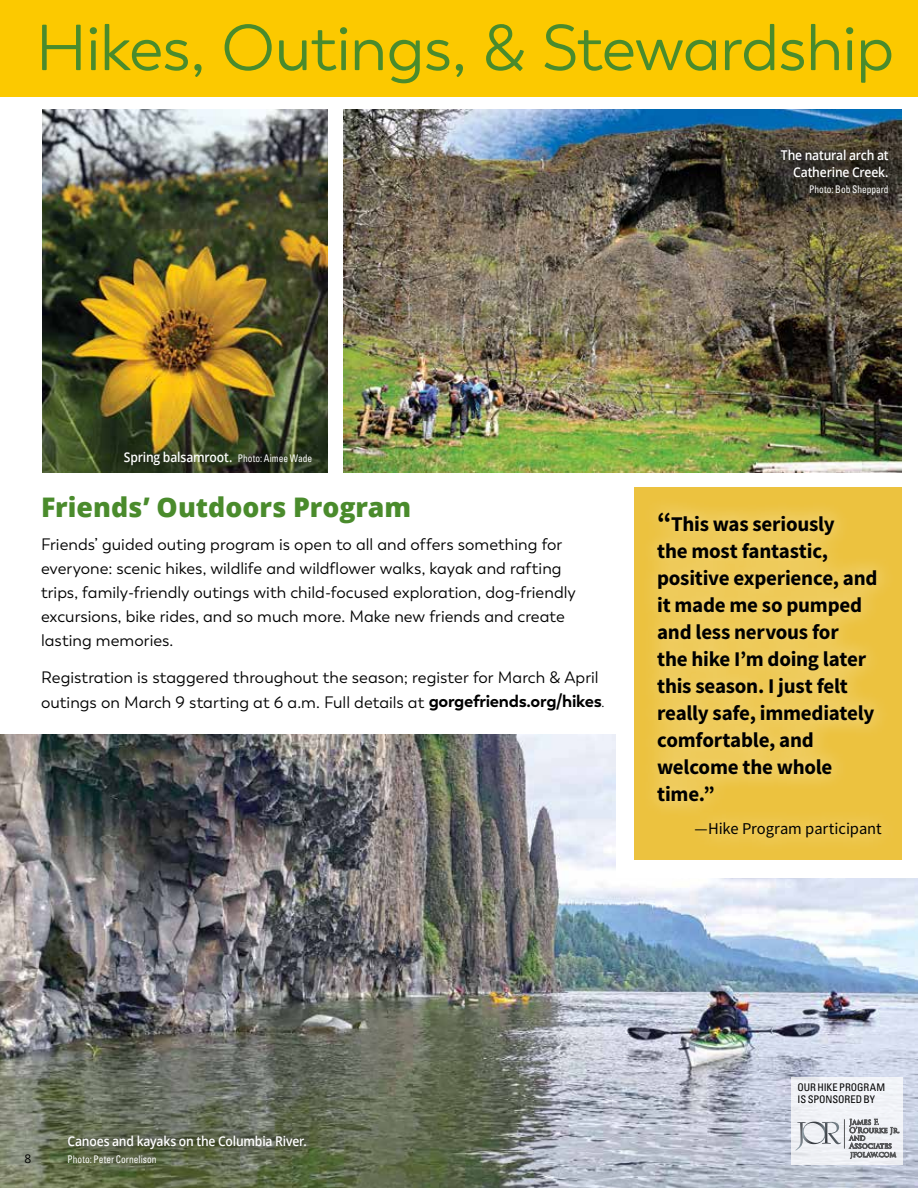
<style>
.page{position:relative;width:918px;height:1188px;background:#fff}
.page>*{position:absolute;margin:0;border:0;box-sizing:border-box;transform-origin:0 0}
.t1{font:64.65px "Boston";letter-spacing:-.015em;color:#4a8b2c}
.t2{font:800 27px "Open Sans";color:#4a8b2c}
.t3{font:700 21px/27px "Source Sans Pro";letter-spacing:-.01em;color:#000}
.t4{font:16.5px/24px "Boston";color:#000}
.t5{font:16.5px "Source Sans Pro";letter-spacing:-.005em;color:#000}
.t6{font:600 13.5px/16.5px "Open Sans";letter-spacing:-.015em;color:#fff;text-align:right;scale:.9 1}
.t7{font:12px "Open Sans";color:#000}
.t8{font:condensed 10.5px "Univers";color:#fff;scale:.9 1}
.t9{font:condensed 10.5px/12px "Univers";letter-spacing:-.005em;color:#000}
.s1{font-family:"Univers";font-weight:400;font-stretch:condensed;font-size:10.5px}
.s2{font-weight:700;font-size:17.25px}
.s3{font-weight:300}
.s4{font-size:27px}
</style>
<div class="page">
<img style="left:0;top:734px;width:918px;height:454px">
<div style="left:792px;top:1077px;width:111px;height:87px;background:#f1f3f7"></div>
<div style="left:0;top:0;width:918px;height:96px;background:#fcc900"></div>
<svg style="left:795px;top:1122px;width:46px;height:28px"></svg>
<hr style="left:844px;top:1119px;width:1px;height:30px;background:#58595b">
<svg style="left:849px;top:1119px;width:50px;height:40px"></svg>
<img style="left:344px;top:110px;width:558px;height:362px">
<div style="left:784px;top:153px;width:122px;height:59px;background:#000;opacity:.75"></div>
<div style="left:770px;top:138px;width:130px;height:68px;background:#000;opacity:.75"></div>
<img style="left:42px;top:110px;width:286px;height:362px">
<div style="left:113px;top:440px;width:211px;height:37px;background:#000;opacity:.75"></div>
<div style="left:56px;top:1124px;width:261px;height:51px;background:#000;opacity:.75"></div>
<div style="left:617px;top:731px;width:301px;height:147px;background:#fff"></div>
<div style="left:634px;top:488px;width:268px;height:372px;background:#ecc23f"></div>
<div style="left:640px;top:495px;width:258px;height:360px;background:#fff;opacity:.75"></div>
<h1 class="t1" style="left:36px;top:10px;width:860px">Hikes, Outings, &amp; Stewardship</h1>
<p class="t6" style="left:781px;top:147px;width:121px">The natural arch at<br>Catherine Creek.</p>
<p class="t8" style="left:809px;top:183px;width:90px">Photo: Bob Sheppard</p>
<p class="t6" style="left:124px;top:448px;width:211px">Spring balsamroot. <span class="s1">Photo: Aimee Wade</span></p>
<h2 class="t2" style="left:41px;top:487px;width:372px">Friends’ Outdoors Program</h2>
<p class="t4" style="left:41px;top:532px;width:536px">Friends’ guided outing program is open to all and offers something for everyone: scenic hikes, wildlife and wildflower walks, kayak and rafting trips, family-friendly outings with child-focused exploration, dog-friendly excursions, bike rides, and so much more. Make new friends and create lasting memories.</p>
<p class="t4" style="left:41px;top:666px;width:565px">Registration is staggered throughout the season; register for March &amp; April outings on March 9 starting at 6 a.m. Full details at <span class="s2">gorgefriends.org/hikes</span><span class="s3">.</span></p>
<p class="t3" style="left:657px;top:510px;width:222px"><span class="s4">“</span>This was seriously<br>the most fantastic, positive experience, and it made me so pumped and less nervous for<br>the hike I’m doing later this season. I just felt really safe, immediately comfortable, and welcome the whole time.”</p>
<p class="t5" style="left:695px;top:818px;width:189px">—Hike Program participant</p>
<p class="t7" style="left:24px;top:1150px;width:8px">8</p>
<p class="t6" style="left:68px;top:1133px;width:267px">Canoes and kayaks on the Columbia River.</p>
<p class="t8" style="left:68px;top:1152px;width:100px">Photo: Peter Cornelison</p>
<p class="t9" style="left:798px;top:1081px;width:89px">OUR HIKE PROGRAM<br>IS SPONSORED BY</p>
</div>
